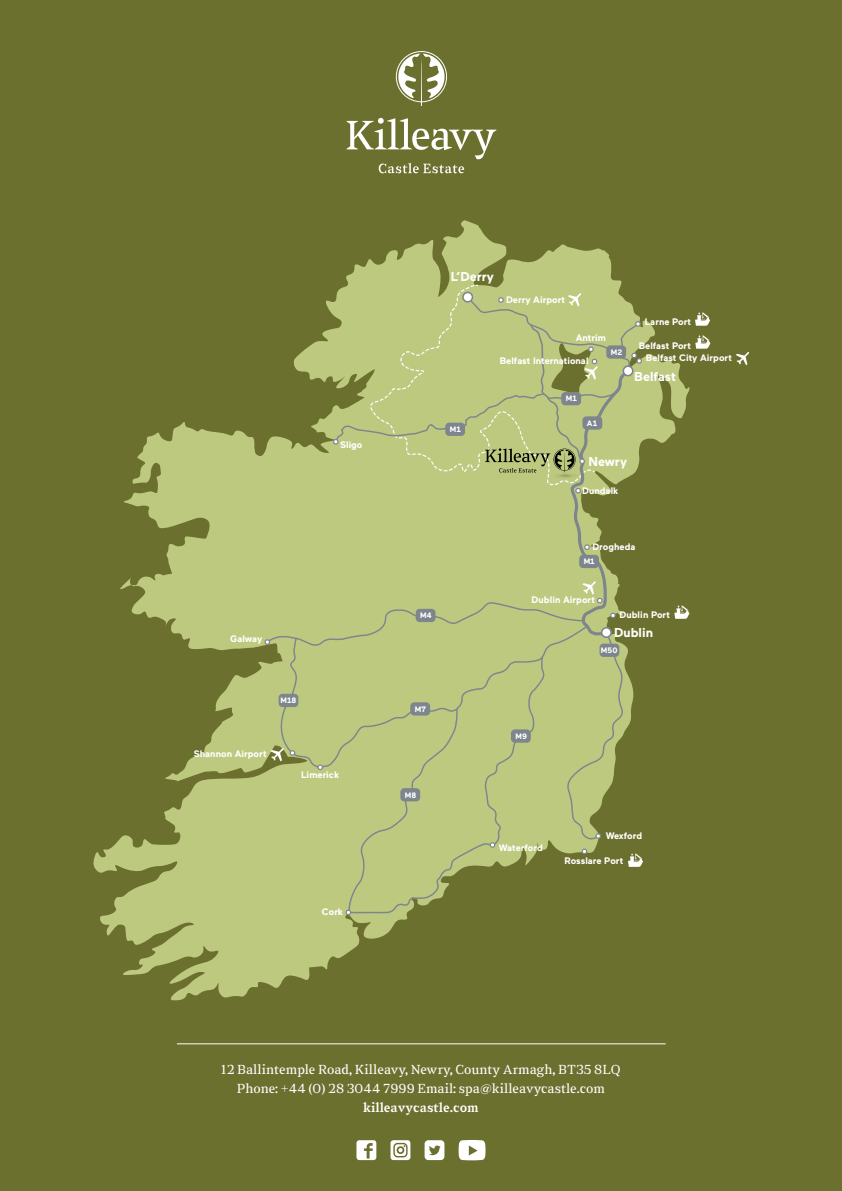
<style>
.page{position:relative;width:842px;height:1191px;background:#6c702e}
.page>*{position:absolute;margin:0;border:0;box-sizing:border-box;transform-origin:0 0}
.t1{font:300 13px/19px "Sabre";color:#fff;text-align:center}
.t2{font:500 13px "Sabre";color:#fff}
.t3{font:700 12.8px "Maax";color:#fff}
.t4{font:700 9.4px "Maax";color:#fff}
.t5{font:700 7.8px "Maax";letter-spacing:.01em;color:#fff}
</style>
<div class="page">
<svg style="left:93px;top:220px;width:597px;height:780px"></svg>
<svg style="left:736px;top:352px;width:13px;height:13px"></svg>
<svg style="left:695px;top:312px;width:15px;height:14px"></svg>
<svg style="left:695px;top:335px;width:15px;height:14px"></svg>
<svg style="left:674px;top:605px;width:15px;height:14px"></svg>
<svg style="left:263px;top:284px;width:380px;height:632px"></svg>
<svg style="left:396px;top:51px;width:51px;height:55px"></svg>
<svg style="left:346px;top:118px;width:150px;height:55px"></svg>
<hr style="left:177px;top:1043px;width:489px;height:1px;background:#fff">
<svg style="left:425px;top:1140px;width:19px;height:20px"></svg>
<div style="left:356px;top:1140px;width:20px;height:20px;background:#fff;border-radius:3px"></div>
<svg style="left:364px;top:1143px;width:9px;height:15px"></svg>
<svg style="left:459px;top:1140px;width:26px;height:20px"></svg>
<svg style="left:390px;top:1140px;width:20px;height:20px"></svg>
<div style="left:393px;top:1142px;width:15px;height:15px;border:1px solid #6c702e;border-radius:4px"></div>
<div style="left:397px;top:1146px;width:7px;height:8px;border:2px solid #6c702e;border-radius:50%"></div>
<p class="t4" style="left:340px;top:439px;width:24px">Sligo</p>
<p class="t4" style="left:230px;top:633px;width:34px">Galway</p>
<p class="t5" style="left:280px;top:696px;width:18px">M18</p>
<p class="t4" style="left:194px;top:748px;width:74px">Shannon Airport</p>
<p class="t4" style="left:301px;top:770px;width:39px">Limerick</p>
<p class="t4" style="left:322px;top:906px;width:23px">Cork</p>
<h2 class="t3" style="left:451px;top:269px;width:45px">L’Derry</h2>
<p class="t4" style="left:506px;top:294px;width:61px">Derry Airport</p>
<p class="t4" style="left:576px;top:332px;width:32px">Antrim</p>
<p class="t5" style="left:611px;top:348px;width:13px">M2</p>
<p class="t4" style="left:500px;top:356px;width:90px">Belfast International</p>
<p class="t5" style="left:450px;top:425px;width:13px">M1</p>
<p class="t5" style="left:566px;top:394px;width:13px">M1</p>
<p class="t5" style="left:587px;top:419px;width:12px">A1</p>
<p class="t4" style="left:645px;top:316px;width:48px">Larne Port</p>
<p class="t4" style="left:639px;top:341px;width:54px">Belfast Port</p>
<p class="t4" style="left:646px;top:352px;width:88px">Belfast City Airport</p>
<h2 class="t3" style="left:634px;top:370px;width:43px">Belfast</h2>
<h2 class="t3" style="left:588px;top:454px;width:40px">Newry</h2>
<p class="t4" style="left:582px;top:485px;width:38px">Dundalk</p>
<p class="t5" style="left:420px;top:611px;width:13px">M4</p>
<p class="t4" style="left:592px;top:542px;width:45px">Drogheda</p>
<p class="t5" style="left:584px;top:557px;width:13px">M1</p>
<p class="t4" style="left:532px;top:595px;width:65px">Dublin Airport</p>
<p class="t4" style="left:619px;top:610px;width:52px">Dublin Port</p>
<h2 class="t3" style="left:614px;top:626px;width:41px">Dublin</h2>
<p class="t5" style="left:601px;top:646px;width:18px">M50</p>
<p class="t5" style="left:415px;top:704px;width:13px">M7</p>
<p class="t5" style="left:405px;top:790px;width:13px">M8</p>
<p class="t5" style="left:515px;top:732px;width:13px">M9</p>
<p class="t4" style="left:499px;top:842px;width:46px">Waterford</p>
<p class="t4" style="left:606px;top:830px;width:38px">Wexford</p>
<p class="t4" style="left:564px;top:856px;width:60px">Rosslare Port</p>
<h1 class="t1" style="left:221px;top:1059px;width:401px">12 Ballintemple Road, Killeavy, Newry, County Armagh, BT35 8LQ<br>Phone: +44 (0) 28 3044 7999 Email: spa@killeavycastle.com</h1>
<h1 class="t2" style="left:363px;top:1099px;width:117px">killeavycastle.com</h1>
</div>
